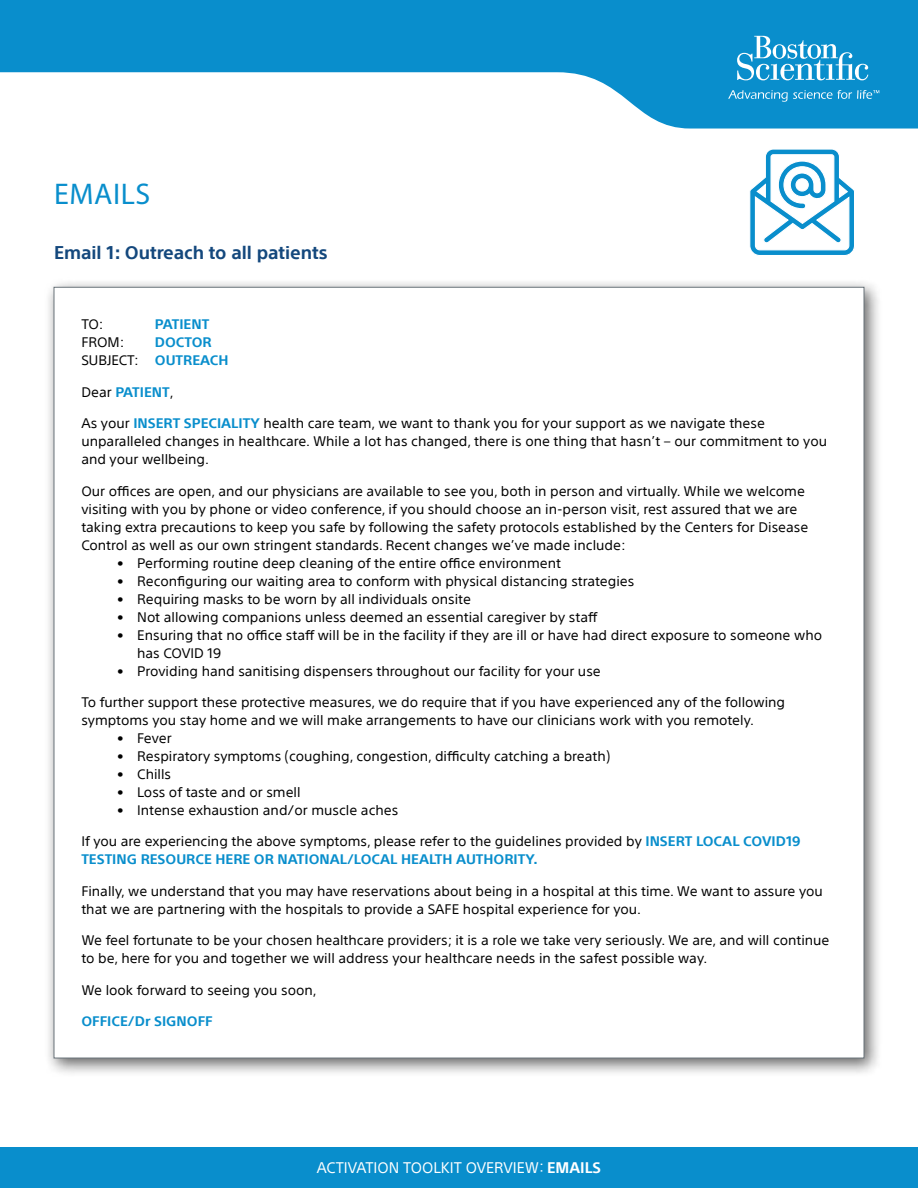
<style>
.page{position:relative;width:918px;height:1188px;background:#fff}
.page>*{position:absolute;margin:0;border:0;box-sizing:border-box;transform-origin:0 0}
.t1{font:30px "Myriad Pro";letter-spacing:.02em;color:#098ecc}
.t2{font:700 18px "SST";color:#14487d}
.t3{font:15px "SST";color:#fff}
.t4{font:13.5px/18px "SST";color:#000}
.t5{font:700 13.5px/18px "SST";color:#098ecc}
.s1{font-weight:400;color:#000}
.s2{font-weight:700;color:#098ecc}
.s3{font-weight:700}
</style>
<div class="page">
<svg style="left:0;top:0;width:918px;height:129px;fill:#098ecc"></svg>
<svg style="left:737px;top:36px;width:131px;height:44px"></svg>
<svg style="left:728px;top:90px;width:151px;height:12px;background:#35a2d5"></svg>
<div style="left:44px;top:278px;width:839px;height:799px;background:#000;opacity:.6"></div>
<div style="left:54px;top:287px;width:810px;height:771px;background:#fff"></div>
<svg style="left:749px;top:149px;width:105px;height:107px"></svg>
<div style="left:0;top:1148px;width:918px;height:40px;background:#098ecc"></div>
<h1 class="t1" style="left:54px;top:175px;width:98px">EMAILS</h1>
<h2 class="t2" style="left:54px;top:242px;width:275px">Email 1: Outreach to all patients</h2>
<p class="t4" style="left:81px;top:315px;width:24px">TO:</p>
<p class="t5" style="left:155px;top:315px;width:56px">PATIENT</p>
<p class="t4" style="left:81px;top:333px;width:45px">FROM:</p>
<p class="t5" style="left:81px;top:333px;width:149px;text-indent:74px">DOCTOR<br><span class="s1">SUBJECT:</span> OUTREACH</p>
<p class="t5" style="left:81px;top:383px;width:94px"><span class="s1">Dear</span> PATIENT<span class="s1">,</span></p>
<p class="t4" style="left:81px;top:414px;width:747px">As your <span class="s2">INSERT SPECIALITY</span> health care team, we want to thank you for your support as we navigate these unparalleled changes in healthcare. While a lot has changed, there is one thing that hasn’t – our commitment to you and your wellbeing.</p>
<p class="t4" style="left:81px;top:482px;width:728px">Our offices are open, and our physicians are available to see you, both in person and virtually. While we welcome visiting with you by phone or video conference, if you should choose an in-person visit, rest assured that we are taking extra precautions to keep you safe by following the safety protocols established by the Centers for Disease Control as well as our own stringent standards. Recent changes we’ve made include:</p>
<p class="t4" style="left:117px;top:554px;width:446px">• Performing routine deep cleaning of the entire office environment</p>
<p class="t4" style="left:117px;top:572px;width:519px">• Reconfiguring our waiting area to conform with physical distancing strategies</p>
<p class="t4" style="left:117px;top:590px;width:355px">• Requiring masks to be worn by all individuals onsite</p>
<p class="t4" style="left:117px;top:608px;width:482px">• Not allowing companions unless deemed an essential caregiver by staff</p>
<p class="t4" style="left:137px;top:626px;width:686px;text-indent:-20px">• Ensuring that no office staff will be in the facility if they are ill or have had direct exposure to someone who has COVID 19</p>
<p class="t4" style="left:117px;top:662px;width:485px">• Providing hand sanitising dispensers throughout our facility for your use</p>
<p class="t4" style="left:81px;top:693px;width:705px">To further support these protective measures, we do require that if you have experienced any of the following symptoms you stay home and we will make arrangements to have our clinicians work with you remotely.</p>
<p class="t4" style="left:117px;top:729px;width:56px">• Fever</p>
<p class="t4" style="left:117px;top:747px;width:495px">• Respiratory symptoms (coughing, congestion, difficulty catching a breath)</p>
<p class="t4" style="left:117px;top:765px;width:56px">• Chills</p>
<p class="t4" style="left:117px;top:783px;width:185px">• Loss of taste and or smell</p>
<p class="t4" style="left:117px;top:801px;width:283px">• Intense exhaustion and/or muscle aches</p>
<p class="t4" style="left:81px;top:833px;width:721px">If you are experiencing the above symptoms, please refer to the guidelines provided by <span class="s2">INSERT LOCAL COVID19<br>TESTING RESOURCE HERE OR NATIONAL/LOCAL HEALTH AUTHORITY.</span></p>
<p class="t4" style="left:81px;top:882px;width:743px">Finally, we understand that you may have reservations about being in a hospital at this time. We want to assure you that we are partnering with the hospitals to provide a SAFE hospital experience for you.</p>
<p class="t4" style="left:81px;top:932px;width:750px">We feel fortunate to be your chosen healthcare providers; it is a role we take very seriously. We are, and will continue to be, here for you and together we will address your healthcare needs in the safest possible way.</p>
<p class="t4" style="left:81px;top:981px;width:237px">We look forward to seeing you soon,</p>
<p class="t5" style="left:81px;top:1013px;width:133px">OFFICE/Dr SIGNOFF</p>
<p class="t3" style="left:317px;top:1158px;width:286px">ACTIVATION TOOLKIT OVERVIEW: <span class="s3">EMAILS</span></p>
</div>
